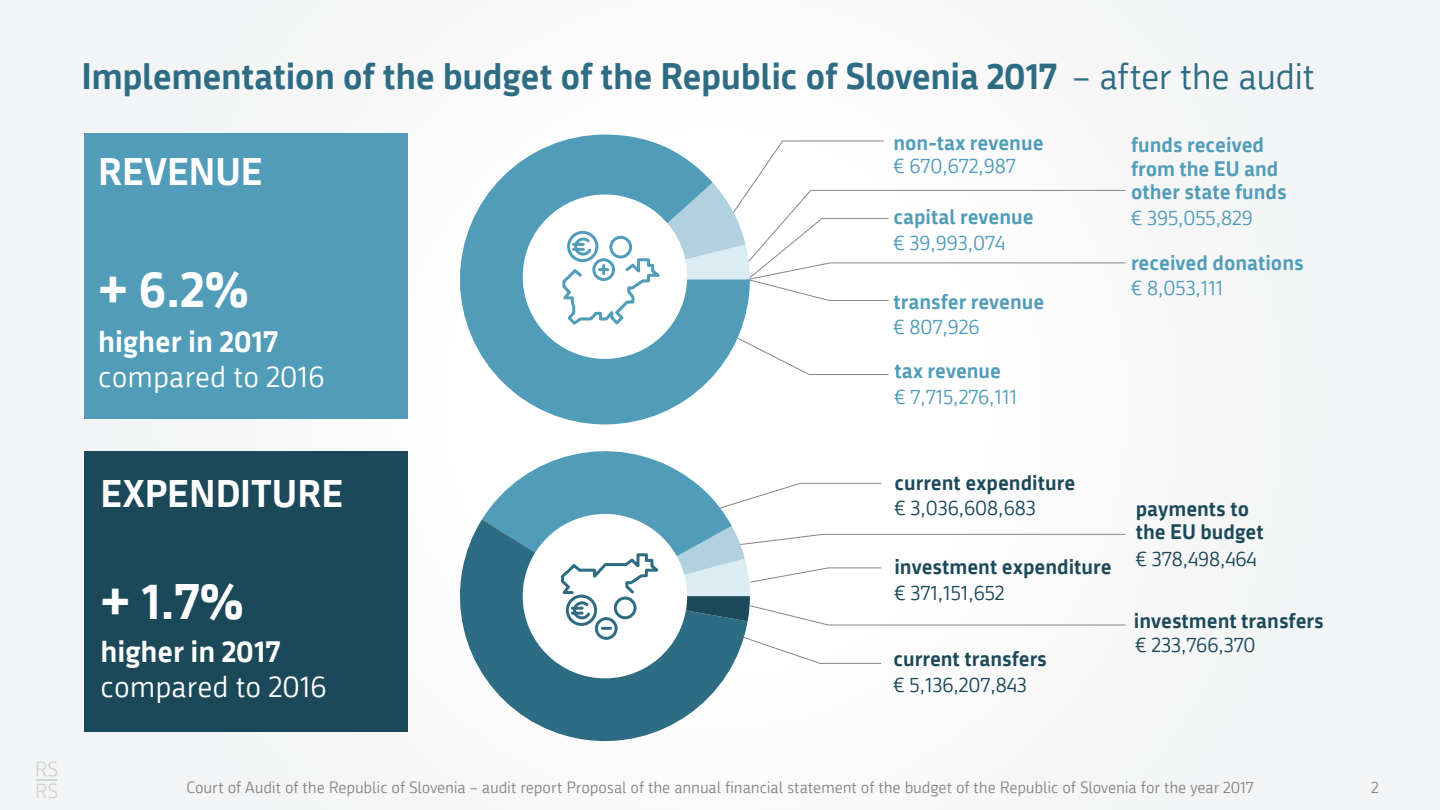
<style>
.page{position:relative;width:1440px;height:810px;background:#f6f6f6}
.page>*{position:absolute;margin:0;border:0;box-sizing:border-box;transform-origin:0 0}
.t1{font:700 49.8px "Republika";color:#fff}
.t2{font:700 37.58px "Republika";color:#fff}
.t3{font:700 36px "Republika";letter-spacing:-.01em;color:#2d6c82}
.t4{font:29.47px "Republika";color:#fff}
.t5{font:700 29.47px "Republika";color:#fff}
.t6{font:700 20.48px/23.3px "Republika";color:#509cb9}
.t7{font:700 20.48px/23.3px "Republika";color:#1c4959}
.t8{font:20.48px "Republika";color:#509cb9}
.t9{font:20.48px "Republika";color:#1c4959}
.t10{font:15.98px "Republika";letter-spacing:-.01em;color:#878686}
.s1{font-weight:400}
</style>
<div class="page">
<svg style="left:37px;top:761px;width:20px;height:16px"></svg>
<hr style="left:37px;top:779px;width:20px;height:2px;background:#878686">
<svg style="left:37px;top:783px;width:20px;height:16px"></svg>
<div style="left:84px;top:133px;width:323px;height:285px;background:#509cb9"></div>
<div style="left:84px;top:451px;width:323px;height:281px;background:#1c4959"></div>
<svg style="left:460px;top:135px;width:254px;height:289px;fill:#509cb9"></svg>
<svg style="left:522px;top:140px;width:604px;height:235px"></svg>
<svg style="left:460px;top:519px;width:259px;height:223px;fill:#2d6c82"></svg>
<svg style="left:482px;top:451px;width:644px;height:235px"></svg>
<h3 class="t3" style="left:82px;top:49px;width:1235px">Implementation of the budget of the Republic of Slovenia 2017 <span class="s1">– after the audit</span></h3>
<h2 class="t2" style="left:98px;top:143px;width:166px">REVENUE</h2>
<h1 class="t1" style="left:98px;top:252px;width:152px">+ 6.2%</h1>
<h3 class="t5" style="left:98px;top:319px;width:181px">higher in 2017</h3>
<h3 class="t4" style="left:98px;top:356px;width:227px">compared to 2016</h3>
<h2 class="t2" style="left:101px;top:465px;width:244px">EXPENDITURE</h2>
<h1 class="t1" style="left:101px;top:564px;width:145px">+ 1.7%</h1>
<h3 class="t5" style="left:101px;top:629px;width:181px">higher in 2017</h3>
<h3 class="t4" style="left:101px;top:666px;width:227px">compared to 2016</h3>
<p class="t6" style="left:893px;top:130px;width:152px">non-tax revenue</p>
<p class="t8" style="left:893px;top:152px;width:124px">€ 670,672,987</p>
<p class="t6" style="left:1131px;top:133px;width:157px">funds received from the EU and other state funds</p>
<p class="t6" style="left:893px;top:204px;width:142px">capital revenue</p>
<p class="t8" style="left:1131px;top:204px;width:123px">€ 395,055,829</p>
<p class="t8" style="left:893px;top:228px;width:113px">€ 39,993,074</p>
<p class="t6" style="left:1131px;top:250px;width:174px">received donations</p>
<p class="t8" style="left:1131px;top:274px;width:94px">€ 8,053,111</p>
<p class="t6" style="left:893px;top:289px;width:152px">transfer revenue</p>
<p class="t8" style="left:893px;top:312px;width:88px">€ 807,926</p>
<p class="t6" style="left:894px;top:359px;width:108px">tax revenue</p>
<p class="t8" style="left:894px;top:383px;width:124px">€ 7,715,276,111</p>
<p class="t7" style="left:894px;top:470px;width:182px">current expenditure</p>
<p class="t9" style="left:894px;top:493px;width:143px">€ 3,036,608,683</p>
<p class="t7" style="left:1136px;top:496px;width:130px">payments to the EU budget</p>
<p class="t9" style="left:1136px;top:545px;width:122px">€ 378,498,464</p>
<p class="t7" style="left:894px;top:555px;width:219px">investment expenditure</p>
<p class="t9" style="left:894px;top:579px;width:112px">€ 371,151,652</p>
<p class="t7" style="left:893px;top:647px;width:155px">current transfers</p>
<p class="t9" style="left:893px;top:671px;width:135px">€ 5,136,207,843</p>
<p class="t7" style="left:1134px;top:608px;width:191px">investment transfers</p>
<p class="t9" style="left:1135px;top:631px;width:122px">€ 233,766,370</p>
<p class="t10" style="left:186px;top:777px;width:1069px">Court of Audit of the Republic of Slovenia – audit report Proposal of the annual financial statement of the budget of the Republic of Slovenia for the year 2017</p>
<p class="t10" style="left:1371px;top:777px;width:9px">2</p>
</div>
